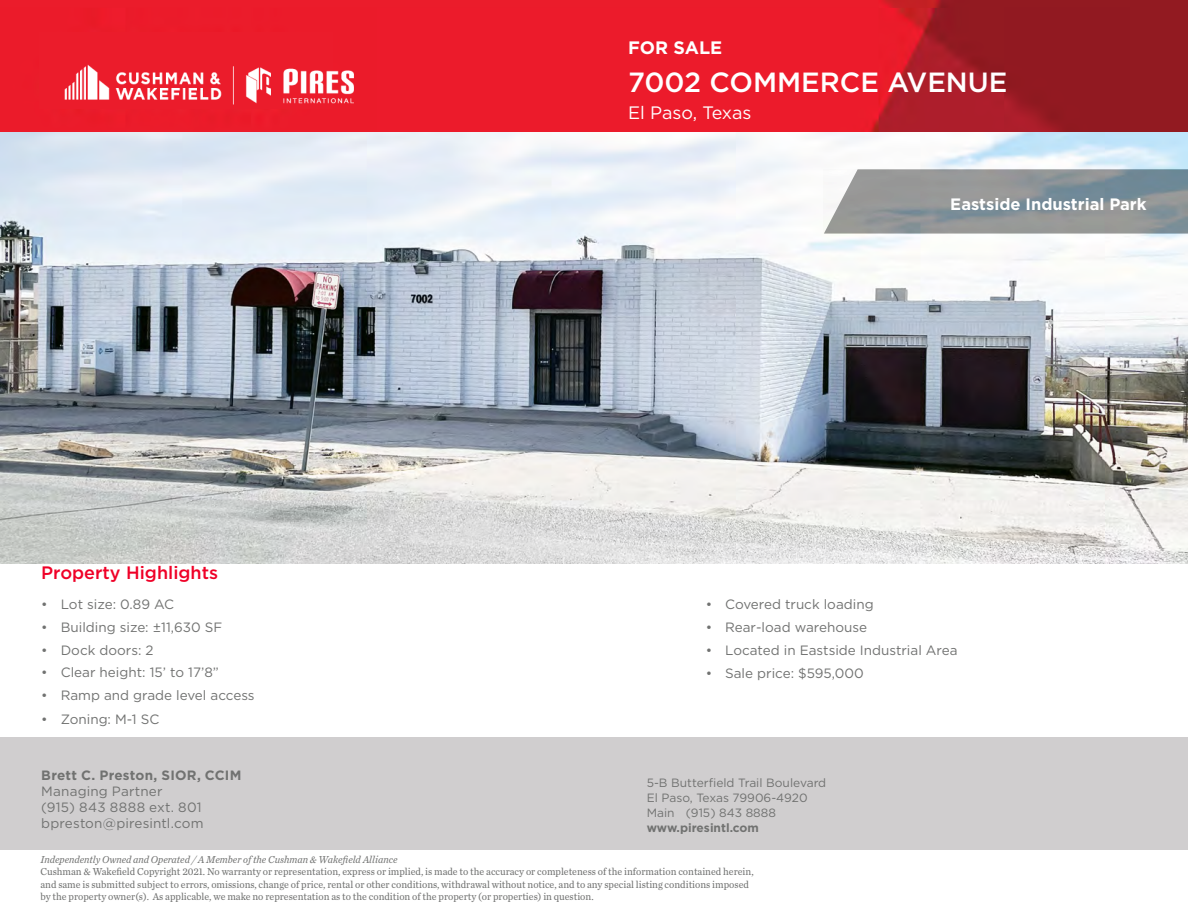
<style>
.page{position:relative;width:1188px;height:918px;background:#fff}
.page>*{position:absolute;margin:0;border:0;box-sizing:border-box;transform-origin:0 0}
.t1{font:500 27.75px "Gotham";color:#fff}
.Section_Head_-_red{font:500 18px "Gotham";color:#ef0027}
.t2{font:18px "Gotham";letter-spacing:-.005em;color:#fff}
.t3{font:700 18px "Gotham";color:#fff}
.Subheading_-_gray{font:700 16.5px "Gotham";color:#fff}
.t4{font:13.5px/16.2px "Gotham";color:#717271}
.t5{font:700 13.5px "Gotham";letter-spacing:.015em;color:#717271}
.t6{font:12px/15px "Gotham";color:#717271}
.t7{font:700 12px "Gotham";color:#717271}
.t8{font:10.5px/12.6px "Chronicle Text G2";color:#717271;scale:.95 1}
.t9{font:italic 10.5px "Chronicle Text G2";color:#717271;scale:.95 1}
</style>
<div class="page">
<div style="left:0;top:737px;width:1188px;height:112px;background:#d0cecf"></div>
<img style="left:0;top:0;width:1188px;height:133px">
<div style="left:39px;top:32px;width:294px;height:77px;background:#eb1c2b"></div>
<img style="left:64px;top:48px;width:314px;height:60px">
<img style="left:0;top:133px;width:1188px;height:431px">
<svg style="left:824px;top:169px;width:364px;height:65px;background:#92999c"></svg>
<h2 class="t3" style="left:628px;top:35px;width:96px">FOR SALE</h2>
<h1 class="t1" style="left:628px;top:64px;width:381px">7002 COMMERCE AVENUE</h1>
<h2 class="t2" style="left:628px;top:101px;width:125px">El Paso, Texas</h2>
<p class="Section_Head_-_red" style="left:41px;top:561px;width:178px">Property Highlights</p>
<p class="t4" style="left:41px;top:595px;width:135px">• Lot size: 0.89 AC</p>
<p class="t4" style="left:41px;top:618px;width:183px">• Building size: ±11,630 SF</p>
<p class="t4" style="left:41px;top:641px;width:114px">• Dock doors: 2</p>
<p class="t4" style="left:41px;top:664px;width:179px">• Clear height: 15’ to 17’8”</p>
<p class="t4" style="left:41px;top:687px;width:215px">• Ramp and grade level access</p>
<p class="t4" style="left:41px;top:710px;width:120px">• Zoning: M-1 SC</p>
<p class="t5" style="left:41px;top:766px;width:202px">Brett C. Preston, SIOR, CCIM</p>
<p class="t4" style="left:41px;top:783px;width:164px">Managing Partner<br>(915) 843 8888 ext. 801 bpreston@piresintl.com</p>
<p class="Subheading_-_gray" style="left:950px;top:193px;width:198px">Eastside Industrial Park</p>
<p class="t4" style="left:706px;top:596px;width:169px">• Covered truck loading</p>
<p class="t4" style="left:706px;top:619px;width:163px">• Rear-load warehouse</p>
<p class="t4" style="left:706px;top:642px;width:253px">• Located in Eastside Industrial Area</p>
<p class="t4" style="left:706px;top:665px;width:160px">• Sale price: $595,000</p>
<p class="t6" style="left:647px;top:775px;width:181px">5-B Butterfield Trail Boulevard<br>El Paso, Texas 79906-4920<br>Main (915) 843 8888</p>
<p class="t7" style="left:647px;top:820px;width:114px">www.piresintl.com</p>
<p class="t9" style="left:40px;top:851px;width:377px">Independently Owned and Operated / A Member of the Cushman &amp; Wakefield Alliance</p>
<p class="t8" style="left:40px;top:865px;width:752px">Cushman &amp; Wakefield Copyright 2021. No warranty or representation, express or implied, is made to the accuracy or completeness of the information contained herein, and same is submitted subject to errors, omissions, change of price, rental or other conditions, withdrawal without notice, and to any special listing conditions imposed by the property owner(s). As applicable, we make no representation as to the condition of the property (or properties) in question.</p>
</div>
